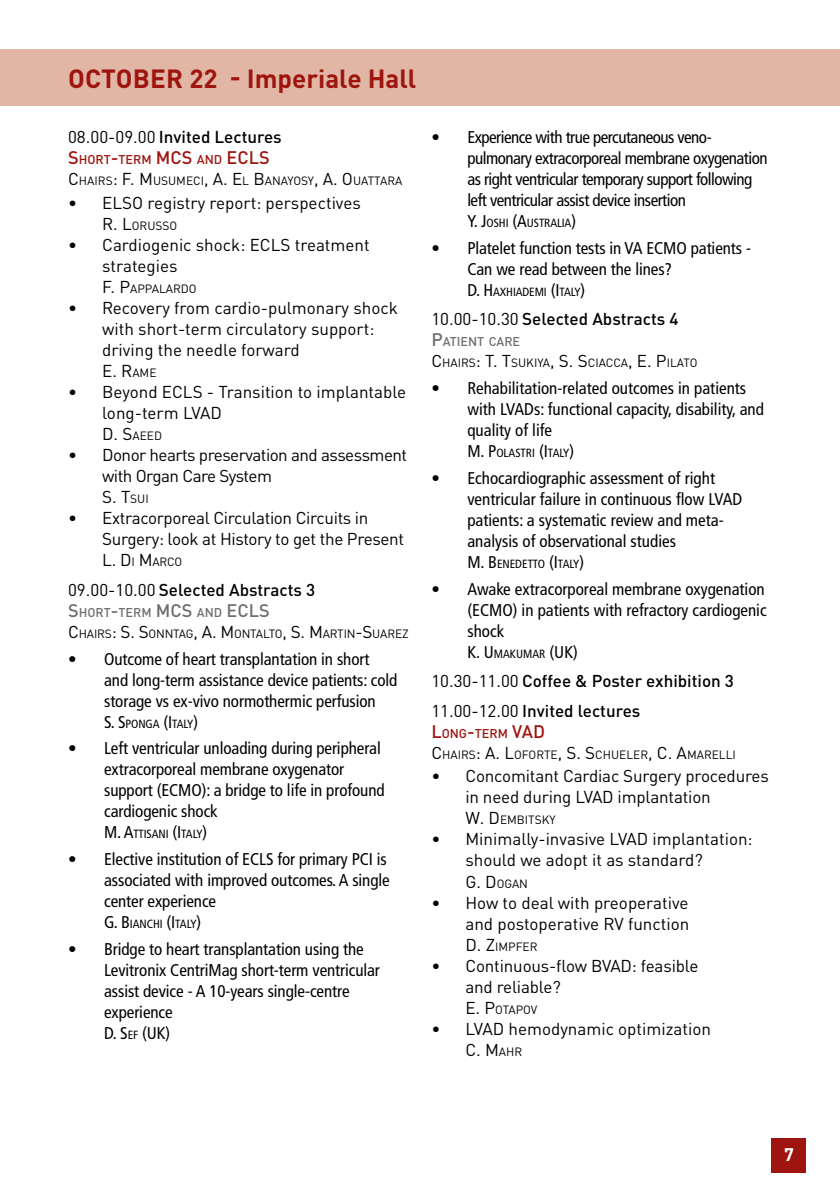
<style>
.page{position:relative;width:840px;height:1191px;background:#fff}
.page>*{position:absolute;margin:0;border:0;box-sizing:border-box;transform-origin:0 0}
.t1{font:700 26px "DIN Pro";color:#9e1510}
.t2{font:700 18px "DIN Pro";color:#fff}
.t3{font:condensed 17px/21px "Frutiger";letter-spacing:-.005em;color:#000}
.t4{font:17px/21px "DIN Pro";letter-spacing:-.005em;color:#000}
.t5{font:condensed 17px/21px "Frutiger";letter-spacing:-.03em;color:#000}
.t6{font:500 17px/29.6px "DIN Pro";color:#000}
.t7{font:17px/21px "DIN Pro";letter-spacing:-.03em;color:#000}
.t8{font:17px "DIN Pro";color:#000}
.t9{font:500 12.6px "DIN Pro";color:#9e1510}
.t10{font:500 12.6px "DIN Pro";color:#706f6f}
.t11{font:11.8px "DIN Pro";color:#000}
.t12{font:condensed 11.8px "Frutiger";letter-spacing:-.005em;color:#000}
.s1{font-weight:400}
.s2{font-size:18px}
.s3{font-size:17px}
.s4{font-style:inherit}
.s5{font-size:11.8px}
</style>
<div class="page">
<div style="left:771px;top:1138px;width:34px;height:34px;background:#9e1510"></div>
<div style="left:0;top:50px;width:839px;height:56px;background:#e1b6a4"></div>
<h1 class="t1" style="left:68px;top:57px;width:349px">OCTOBER 22 - Imperiale Hall</h1>
<p class="t6" style="left:68px;top:121px;width:215px"><span class="s1">08.00-09.00</span> Invited Lectures</p>
<p class="t9" style="left:68px;top:150px;width:201px"><span class="s2">S</span>HORT<span class="s2">-</span>TERM <span class="s2">MCS</span> AND <span class="s2">ECLS</span></p>
<p class="t11" style="left:68px;top:172px;width:335px"><span class="s3">C</span>HAIRS<span class="s3">: F. M</span> USUMECI<span class="s3">, A. E</span> L <span class="s3">B</span>ANAYOSY<span class="s3">, A. O</span> UATTARA</p>
<p class="t4" style="left:68px;top:191px;width:294px">• ELSO registry report: perspectives</p>
<p class="t11" style="left:102px;top:217px;width:77px"><span class="s3">R. L</span>ORUSSO</p>
<p class="t4" style="left:102px;top:233px;width:269px;text-indent:-34px">• Cardiogenic shock: ECLS treatment strategies</p>
<p class="t11" style="left:102px;top:280px;width:96px"><span class="s3">F. P</span>APPALARD O</p>
<p class="t4" style="left:102px;top:296px;width:297px;text-indent:-34px">• Recovery from cardio-pulmonary shock with short-term circulatory support: driving the needle forward<br><span class="s4">E. R</span><span class="s5">AME</span></p>
<p class="t4" style="left:102px;top:380px;width:305px;text-indent:-34px">• Beyond ECLS - Transition to implantable long-term LVAD</p>
<p class="t11" style="left:102px;top:427px;width:59px"><span class="s3">D. S</span>AEED</p>
<p class="t7" style="left:102px;top:443px;width:306px;text-indent:-34px">• Donor hearts preservation and assessment with Organ Care System<br><span class="s4">S. T</span><span class="s5">SUI</span></p>
<p class="t4" style="left:102px;top:506px;width:303px;text-indent:-34px">• Extracorporeal Circulation Circuits in<br>Surgery: look at History to get the Present</p>
<p class="t8" style="left:68px;top:547px;width:23px">L</p>
<p class="t11" style="left:112px;top:553px;width:72px"><span class="s3">. D</span>I <span class="s3">M</span>ARCO</p>
<p class="t6" style="left:68px;top:573px;width:248px"><span class="s1">09.00-10.00</span> Selected Abstracts 3</p>
<p class="t10" style="left:68px;top:602px;width:201px"><span class="s2">S</span>HORT<span class="s2">-</span>TERM <span class="s2">MCS</span> AND <span class="s2">ECLS</span></p>
<p class="t11" style="left:68px;top:624px;width:342px"><span class="s3">C</span>HAIRS<span class="s3">: S. S</span>ONNTAG<span class="s3">, A. M</span> ONTALTO<span class="s3">, S. M</span>ARTIN<span class="s3">-S</span>UAREZ</p>
<p class="t3" style="left:104px;top:648px;width:294px;text-indent:-36px">• Outcome of heart transplantation in short and long-term assistance device patients: cold storage vs ex-vivo normothermic perfusion</p>
<p class="t12" style="left:104px;top:716px;width:95px"><span class="s3">S. S</span>PONGA <span class="s3">(I</span> TALY<span class="s3">)</span></p>
<p class="t3" style="left:104px;top:738px;width:282px;text-indent:-36px">• Left ventricular unloading during peripheral extracorporeal membrane oxygenator support (ECMO): a bridge to life in profound cardiogenic shock</p>
<p class="t12" style="left:104px;top:827px;width:104px"><span class="s3">M . A</span>TTISANI <span class="s3">(I</span> TALY<span class="s3">)</span></p>
<p class="t3" style="left:104px;top:848px;width:287px;text-indent:-36px">• Elective institution of ECLS for primary PCI is associated with improved outcomes. A single center experience</p>
<p class="t12" style="left:104px;top:917px;width:98px"><span class="s3">G. B</span>IANCHI <span class="s3">(I</span> TALY<span class="s3">)</span></p>
<p class="t3" style="left:104px;top:938px;width:277px;text-indent:-36px">• Bridge to heart transplantation using the<br>Levitronix CentriMag short-term ventricular assist device - A 10-years single-centre experience<br><span class="s4">D. S</span><span class="s5">EF</span> <span class="s4">(UK)</span></p>
<p class="t5" style="left:467px;top:127px;width:301px;text-indent:-36px">• Experience with true percutaneous veno&shy;pulmonary extracorporeal membrane oxygenation as right ventricular temporary support following left ventricular assist device insertion</p>
<p class="t12" style="left:467px;top:216px;width:110px"><span class="s3">Y. J</span>OSHI <span class="s3">(A</span>USTRALIA<span class="s3">)</span></p>
<p class="t3" style="left:467px;top:238px;width:285px;text-indent:-36px">• Platelet function tests in VA ECMO patients -<br>Can we read between the lines?</p>
<p class="t12" style="left:467px;top:285px;width:119px"><span class="s3">D. H</span>AXHIADEMI <span class="s3">(I</span> TALY<span class="s3">)</span></p>
<p class="t6" style="left:431px;top:303px;width:248px"><span class="s1">10.00-10.30</span> Selected Abstracts 4</p>
<p class="t10" style="left:431px;top:332px;width:90px"><span class="s2">P</span>ATIENT CARE</p>
<p class="t11" style="left:431px;top:354px;width:267px"><span class="s3">C</span>HAIRS<span class="s3">: T. T</span>SUKIYA<span class="s3">, S. S</span>CIACCA<span class="s3">, E. P</span>ILATO</p>
<p class="t3" style="left:467px;top:378px;width:298px;text-indent:-36px">• Rehabilitation-related outcomes in patients with LVADs: functional capacity, disability, and quality of life</p>
<p class="t12" style="left:467px;top:446px;width:108px"><span class="s3">M. P</span>OLASTRI <span class="s3">(I</span> TALY<span class="s3">)</span></p>
<p class="t3" style="left:467px;top:467px;width:276px;text-indent:-36px">• Echocardiographic assessment of right ventricular failure in continuous flow LVAD patients: a systematic review and meta&shy;analysis of observational studies</p>
<p class="t12" style="left:467px;top:557px;width:118px"><span class="s3">M. B</span>ENEDETTO <span class="s3">(I</span> TALY<span class="s3">)</span></p>
<p class="t3" style="left:467px;top:578px;width:300px;text-indent:-36px">• Awake extracorporeal membrane oxygenation (ECMO) in patients with refractory cardiogenic shock<br><span class="s4">K. U</span> <span class="s5">MAKUMAR</span> <span class="s4">(UK)</span></p>
<p class="t6" style="left:431px;top:664px;width:304px"><span class="s1">10.30-11.00</span> Coffee &amp; Poster exhibition 3<br><span class="s1">11.00-12.00</span> Invited lectures</p>
<p class="t9" style="left:431px;top:723px;width:115px"><span class="s2">L</span>ONG<span class="s2">-</span>TERM <span class="s2">VAD</span></p>
<p class="t11" style="left:431px;top:745px;width:306px"><span class="s3">C</span>HAIRS<span class="s3">: A. L</span>OFORTE<span class="s3">, S. S</span>CHUELER<span class="s3">, C. A</span>MARELLI</p>
<p class="t4" style="left:465px;top:764px;width:305px;text-indent:-34px">• Concomitant Cardiac Surgery procedures in need during LVAD implantation</p>
<p class="t11" style="left:465px;top:811px;width:92px"><span class="s3">W. D</span>EMBITSKY</p>
<p class="t4" style="left:465px;top:827px;width:288px;text-indent:-34px">• Minimally-invasive LVAD implantation: should we adopt it as standard?</p>
<p class="t11" style="left:465px;top:874px;width:64px"><span class="s3">G. D</span>OGAN</p>
<p class="t4" style="left:431px;top:890px;width:259px;text-align:right">• How to deal with preoperative and postoperative RV function</p>
<p class="t11" style="left:465px;top:937px;width:74px"><span class="s3">D. Z</span>IMPFER</p>
<p class="t4" style="left:465px;top:953px;width:234px;text-indent:-34px">• Continuous-flow BVAD: feasible and reliable?</p>
<p class="t8" style="left:431px;top:994px;width:23px">E</p>
<p class="t11" style="left:475px;top:1000px;width:63px"><span class="s3">. P</span>OTAPOV</p>
<p class="t4" style="left:465px;top:1016px;width:247px;text-indent:-34px">• LVAD hemodynamic optimization<br><span class="s4">C. M</span><span class="s5">AHR</span></p>
<p class="t2" style="left:783px;top:1139px;width:11px">47</p>
</div>
